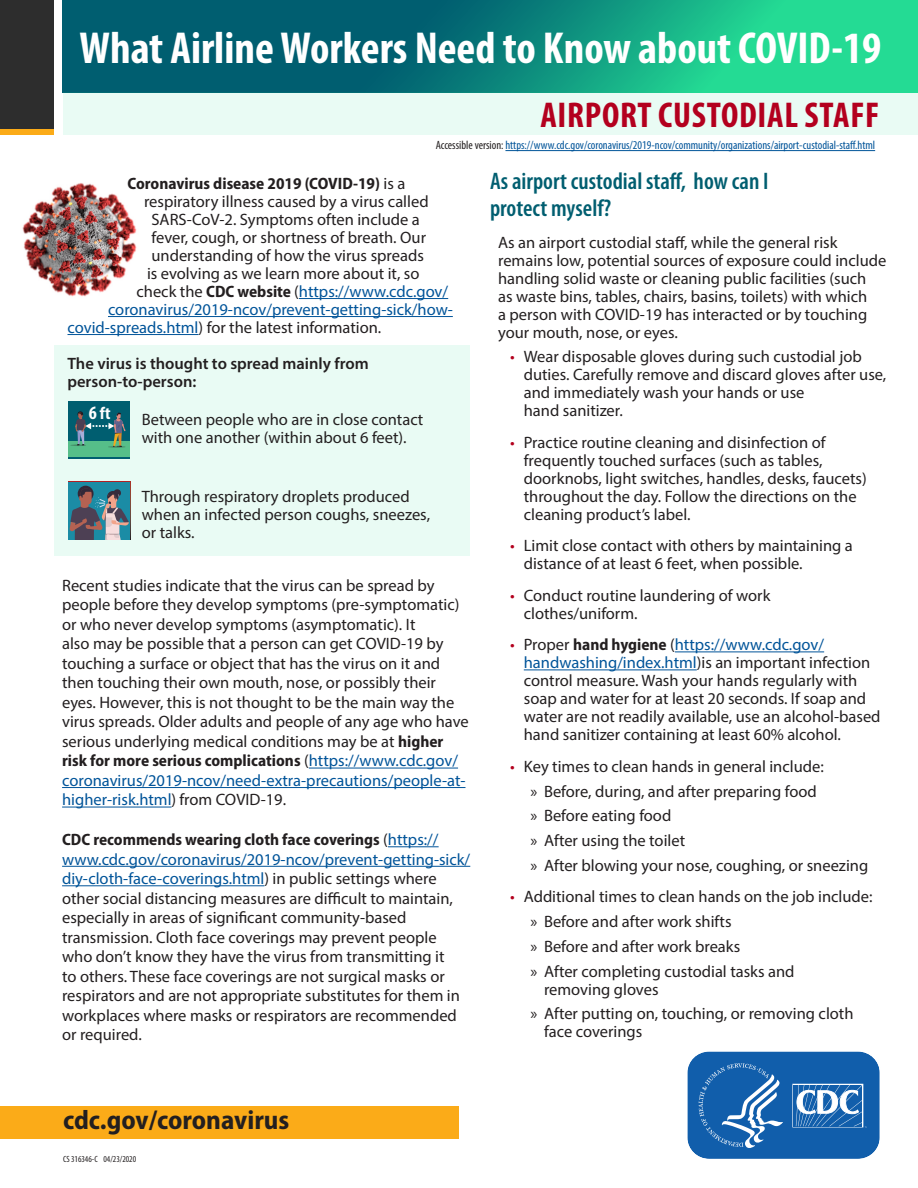
<style>
.page{position:relative;width:918px;height:1188px;background:#fff}
.page>*{position:absolute;margin:0;border:0;box-sizing:border-box;transform-origin:0 0}
.H1_BOLD_WHITE{font:700 condensed 45px "Myriad Pro";color:#fff}
.H1_BOLD_WHITE-2{font:700 condensed 36px "Myriad Pro";letter-spacing:.02em;color:#b3001e}
.BOTTOM_LINK_For_more{font:700 semi-condensed 27px "Myriad Pro";color:#231f20}
.H2_headers_SMALL{font:600 condensed 24px/27px "Myriad Pro";color:#005e70}
.t1{font:700 condensed 17.55px "Myriad Pro";color:#fff}
.p_myriad_first{font:16.5px/19.5px "Myriad Pro";color:#231f20}
.L1_myriad_list_bulle{font:16.5px/18px "Myriad Pro";color:#231f20}
.p_myriad{font:16.5px/18px "Myriad Pro";color:#231f20}
.L2_myriad_list_bulle{font:16.5px/18px "Myriad Pro";color:#231f20}
.p_myriad-2{font:16.5px "Myriad Pro";color:#005499}
.p_myriad-3{font:600 16.5px/18px "Myriad Pro";color:#231f20}
.p_myriad-4{font:700 semi-condensed 16.5px "Myriad Pro";color:#231f20}
.P_CS_num_and_datesta{font:condensed 12px "Myriad Pro";color:#005499}
.t2{font:condensed 9px "Myriad Pro";color:#231f20}
.s1{color:#231f20}
.s2{font-weight:400;font-stretch:normal}
.s3{font-weight:700;font-stretch:semi-condensed;color:#231f20}
.s4{color:#005499}
.s5{font-size:18.9px}
.s6{font-weight:700;font-stretch:semi-condensed}
.s7{color:#b3001e}
</style>
<div class="page">
<div style="left:0;top:1106px;width:459px;height:32px;background:#fbab18"></div>
<svg style="left:687px;top:1051px;width:193px;height:108px;background:#3174b6"></svg>
<svg style="left:62px;top:0;width:856px;height:93px;background:#0d8e7d"></svg>
<hr style="left:675px;top:651px;width:149px;height:1px;background:#005499">
<hr style="left:524px;top:669px;width:173px;height:1px;background:#005499">
<div style="left:0;top:128px;width:54px;height:7px;background:#fbab18"></div>
<div style="left:0;top:0;width:54px;height:128px;background:#2d2d2d"></div>
<div style="left:63px;top:93px;width:855px;height:42px;background:#e9fbf4"></div>
<div style="left:54px;top:345px;width:416px;height:211px;background:#e9fbf4"></div>
<hr style="left:299px;top:298px;width:149px;height:1px;background:#005499">
<hr style="left:108px;top:316px;width:345px;height:1px;background:#005499">
<hr style="left:68px;top:334px;width:131px;height:1px;background:#005499">
<hr style="left:309px;top:768px;width:149px;height:1px;background:#005499">
<hr style="left:62px;top:787px;width:404px;height:1px;background:#005499">
<hr style="left:62px;top:807px;width:110px;height:1px;background:#005499">
<hr style="left:388px;top:846px;width:51px;height:1px;background:#005499">
<hr style="left:62px;top:866px;width:408px;height:1px;background:#005499">
<hr style="left:62px;top:885px;width:202px;height:1px;background:#005499">
<img style="left:22px;top:183px;width:115px;height:114px">
<div style="left:69px;top:482px;width:61px;height:57px;background:#1b8ca5"></div>
<div style="left:78px;top:486px;width:16px;height:16px;background:#332838;border-radius:50%"></div>
<svg style="left:70px;top:488px;width:59px;height:51px"></svg>
<div style="left:69px;top:401px;width:61px;height:57px;background:#005e70"></div>
<div style="left:69px;top:441px;width:61px;height:16px;background:#56be89"></div>
<svg style="left:70px;top:411px;width:56px;height:37px"></svg>
<hr style="left:505px;top:150px;width:370px;height:1px;background:#005499">
<h1 class="H1_BOLD_WHITE" style="left:80px;top:20px;width:803px">What Airline Workers Need to Know about COVID-19</h1>
<h1 class="H1_BOLD_WHITE-2" style="left:540px;top:93px;width:340px">AIRPORT CUSTODIAL STAFF</h1>
<p class="P_CS_num_and_datesta" style="left:436px;top:138px;width:441px"><span class="s1">Accessible version:</span> https://www.cdc.gov/coronavirus/2019-ncov/community/organizations/airport-custodial-staff.html</p>
<p class="p_myriad-4" style="left:128px;top:174px;width:279px">Coronavirus disease 2019 (COVID-19) <span class="s2">is a</span></p>
<p class="p_myriad" style="left:144px;top:192px;width:286px">respiratory illness caused by a virus called</p>
<p class="p_myriad" style="left:152px;top:210px;width:270px">SARS-CoV-2. Symptoms often include a</p>
<p class="p_myriad" style="left:152px;top:228px;width:276px">fever, cough, or shortness of breath. Our</p>
<p class="p_myriad" style="left:152px;top:246px;width:274px">understanding of how the virus spreads</p>
<p class="p_myriad" style="left:147px;top:264px;width:274px">is evolving as we learn more about it, so</p>
<p class="p_myriad-2" style="left:136px;top:281px;width:313px"><span class="s1">check the</span> <span class="s3">CDC website</span> <span class="s1">(</span>https://www.cdc.gov/</p>
<p class="p_myriad-2" style="left:108px;top:299px;width:346px">coronavirus/2019-ncov/prevent-getting-sick/how-</p>
<p class="p_myriad" style="left:68px;top:318px;width:315px"><span class="s4">covid-spreads.html</span>) for the latest information.</p>
<p class="p_myriad-3" style="left:68px;top:354px;width:303px">The virus is thought to spread mainly from person-to-person:</p>
<p class="L1_myriad_list_bulle" style="left:142px;top:410px;width:283px">Between people who are in close contact with one another (within about 6 feet).</p>
<p class="t1" style="left:89px;top:402px;width:23px"><span class="s5">6</span> ft</p>
<p class="L1_myriad_list_bulle" style="left:142px;top:487px;width:290px">Through respiratory droplets produced when an infected person coughs, sneezes, or talks.</p>
<p class="p_myriad_first" style="left:62px;top:575px;width:408px">Recent studies indicate that the virus can be spread by people before they develop symptoms (pre-symptomatic) or who never develop symptoms (asymptomatic). It<br>also may be possible that a person can get COVID-19 by touching a surface or object that has the virus on it and then touching their own mouth, nose, or possibly their eyes. However, this is not thought to be the main way the virus spreads. Older adults and people of any age who have serious underlying medical conditions may be at <span class="s6">higher risk for more serious complications</span> (<span class="s4">https://www.cdc.gov/ coronavirus/2019-ncov/need-extra-precautions/people-at&shy;higher-risk.html</span>) from COVID-19.</p>
<p class="p_myriad_first" style="left:62px;top:830px;width:410px"><span class="s6">CDC recommends wearing cloth face coverings</span> (<span class="s4">https:// www.cdc.gov/coronavirus/2019-ncov/prevent-getting-sick/ diy-cloth-face-coverings.html</span>) in public settings where other social distancing measures are difficult to maintain, especially in areas of significant community-based transmission. Cloth face coverings may prevent people who don’t know they have the virus from transmitting it<br>to others. These face coverings are not surgical masks or respirators and are not appropriate substitutes for them in workplaces where masks or respirators are recommended or required.</p>
<h2 class="H2_headers_SMALL" style="left:490px;top:168px;width:280px">As airport custodial staff, how can I protect myself?</h2>
<p class="p_myriad" style="left:498px;top:233px;width:390px">As an airport custodial staff, while the general risk remains low, potential sources of exposure could include handling solid waste or cleaning public facilities (such<br>as waste bins, tables, chairs, basins, toilets) with which<br>a person with COVID-19 has interacted or by touching your mouth, nose, or eyes.</p>
<p class="L1_myriad_list_bulle" style="left:524px;top:347px;width:364px;text-indent:-14px"><span class="s7">•</span> Wear disposable gloves during such custodial job duties. Carefully remove and discard gloves after use, and immediately wash your hands or use<br>hand sanitizer.</p>
<p class="L1_myriad_list_bulle" style="left:524px;top:433px;width:344px;text-indent:-14px"><span class="s7">•</span> Practice routine cleaning and disinfection of frequently touched surfaces (such as tables, doorknobs, light switches, handles, desks, faucets) throughout the day. Follow the directions on the cleaning product’s label.</p>
<p class="L1_myriad_list_bulle" style="left:524px;top:536px;width:331px;text-indent:-14px"><span class="s7">•</span> Limit close contact with others by maintaining a distance of at least 6 feet, when possible.</p>
<p class="L1_myriad_list_bulle" style="left:524px;top:586px;width:248px;text-indent:-14px"><span class="s7">•</span> Conduct routine laundering of work clothes/uniform.</p>
<p class="L1_myriad_list_bulle" style="left:524px;top:635px;width:358px;text-indent:-14px"><span class="s7">•</span> Proper <span class="s6">hand hygiene</span> (<span class="s4">https://www.cdc.gov/ handwashing/index.html</span>)is an important infection control measure. Wash your hands regularly with soap and water for at least 20 seconds. If soap and water are not readily available, use an alcohol-based hand sanitizer containing at least 60% alcohol.</p>
<p class="L1_myriad_list_bulle" style="left:510px;top:757px;width:315px"><span class="s7">•</span> Key times to clean hands in general include:</p>
<p class="L2_myriad_list_bulle" style="left:531px;top:782px;width:288px">» Before, during, and after preparing food</p>
<p class="L2_myriad_list_bulle" style="left:531px;top:806px;width:142px">» Before eating food</p>
<p class="L2_myriad_list_bulle" style="left:531px;top:831px;width:156px">» After using the toilet</p>
<p class="L2_myriad_list_bulle" style="left:531px;top:856px;width:339px">» After blowing your nose, coughing, or sneezing</p>
<p class="L1_myriad_list_bulle" style="left:510px;top:887px;width:364px"><span class="s7">•</span> Additional times to clean hands on the job include:</p>
<p class="L2_myriad_list_bulle" style="left:531px;top:912px;width:203px">» Before and after work shifts</p>
<p class="L2_myriad_list_bulle" style="left:531px;top:937px;width:211px">» Before and after work breaks</p>
<p class="L2_myriad_list_bulle" style="left:544px;top:962px;width:252px;text-indent:-14px">» After completing custodial tasks and removing gloves</p>
<p class="L2_myriad_list_bulle" style="left:544px;top:1004px;width:311px;text-indent:-14px">» After putting on, touching, or removing cloth face coverings</p>
<p class="BOTTOM_LINK_For_more" style="left:63px;top:1105px;width:228px">cdc.gov/coronavirus</p>
<p class="t2" style="left:63px;top:1154px;width:75px">CS 316346-C 04/23/2020</p>
</div>
